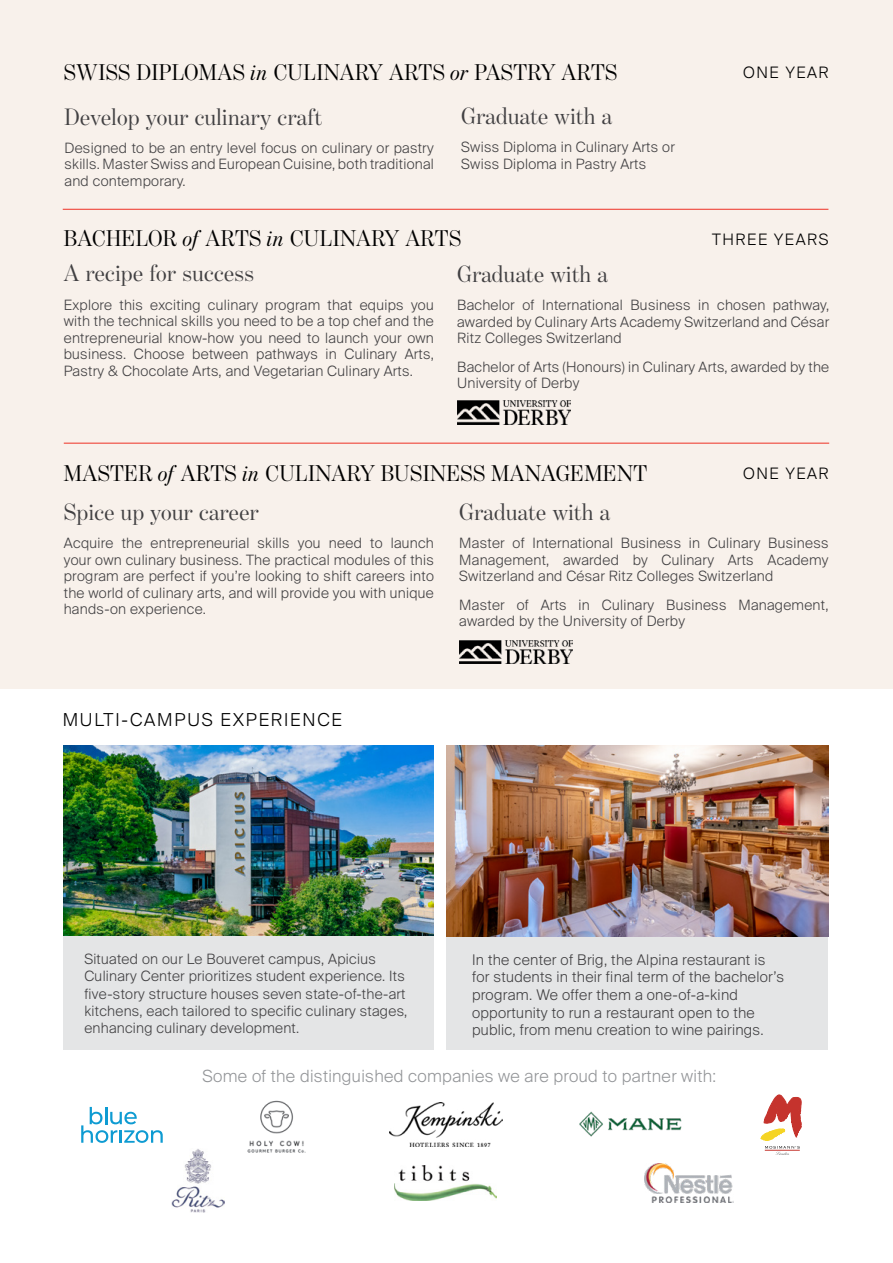
<style>
.page{position:relative;width:893px;height:1263px;background:#fff}
.page>*{position:absolute;margin:0;border:0;box-sizing:border-box;transform-origin:0 0}
.t1{font:24px "Benton Mod Disp";letter-spacing:.02em;color:#414042}
.t2{font:23.1px "Benton Mod Disp";letter-spacing:.015em;color:#000}
.t3{font:300 17.85px "Suisse Intl";letter-spacing:.1em;color:#000}
.t4{font:300 16.8px "Suisse Intl";letter-spacing:.02em;color:#939598}
.t5{font:300 15.75px "Suisse Intl";letter-spacing:.1em;color:#000}
.t6{font:300 14.7px/17.7px "Suisse Intl";letter-spacing:.02em;color:#414042}
.t7{font:300 14.25px/16.5px "Suisse Intl";letter-spacing:.02em;color:#414042;text-align:justify}
.s1{font-style:italic}
</style>
<div class="page">
<img style="left:64px;top:745px;width:370px;height:191px">
<div style="left:0;top:0;width:893px;height:688px;background:#f8f1eb"></div>
<div style="left:446px;top:936px;width:382px;height:113px;background:#e4e5e6"></div>
<div style="left:64px;top:936px;width:370px;height:113px;background:#e4e5e6"></div>
<hr style="left:64px;top:443px;width:765px;height:1px;background:#ee3124">
<hr style="left:63px;top:209px;width:765px;height:1px;background:#ee3124">
<img style="left:446px;top:745px;width:382px;height:191px">
<svg style="left:81px;top:1107px;width:82px;height:36px"></svg>
<img style="left:390px;top:1103px;width:112px;height:44px">
<img style="left:579px;top:1111px;width:103px;height:26px">
<svg style="left:761px;top:1095px;width:41px;height:60px"></svg>
<img style="left:172px;top:1149px;width:52px;height:63px">
<img style="left:394px;top:1165px;width:102px;height:35px">
<img style="left:644px;top:1163px;width:89px;height:39px">
<img style="left:247px;top:1100px;width:59px;height:53px">
<img style="left:457px;top:401px;width:113px;height:23px">
<img style="left:459px;top:640px;width:113px;height:23px">
<h2 class="t2" style="left:64px;top:59px;width:555px">SWISS DIPLOMAS <span class="s1">in</span> CULINARY ARTS <span class="s1">or</span> PASTRY ARTS</h2>
<h1 class="t1" style="left:65px;top:103px;width:259px">Develop your culinary craft</h1>
<p class="t7" style="left:65px;top:140px;width:371px">Designed to be an entry level focus on culinary or pastry skills. Master Swiss and European Cuisine, both traditional and contemporary.</p>
<h1 class="t1" style="left:461px;top:103px;width:152px">Graduate with a</h1>
<p class="t7" style="left:461px;top:139px;width:215px">Swiss Diploma in Culinary Arts or<br>Swiss Diploma in Pastry Arts</p>
<h2 class="t2" style="left:64px;top:226px;width:399px">BACHELOR <span class="s1">of</span> ARTS <span class="s1">in</span> CULINARY ARTS</h2>
<p class="t5" style="left:743px;top:64px;width:87px">ONE YEAR</p>
<p class="t5" style="left:712px;top:231px;width:118px">THREE YEARS</p>
<h1 class="t1" style="left:64px;top:260px;width:192px">A recipe for success</h1>
<p class="t7" style="left:64px;top:297px;width:372px">Explore this exciting culinary program that equips you with the technical skills you need to be a top chef and the entrepreneurial know-how you need to launch your own business. Choose between pathways in Culinary Arts, Pastry &amp; Chocolate Arts, and Vegetarian Culinary Arts.</p>
<h1 class="t1" style="left:457px;top:261px;width:152px">Graduate with a</h1>
<p class="t7" style="left:457px;top:297px;width:374px">Bachelor of International Business in chosen pathway, awarded by Culinary Arts Academy Switzerland and César Ritz Colleges Switzerland</p>
<p class="t7" style="left:457px;top:358px;width:374px">Bachelor of Arts (Honours) in Culinary Arts, awarded by the<br>University of Derby</p>
<h2 class="t2" style="left:64px;top:460px;width:585px">MASTER <span class="s1">of</span> ARTS <span class="s1">in</span> CULINARY BUSINESS MANAGEMENT</h2>
<p class="t5" style="left:743px;top:465px;width:87px">ONE YEAR</p>
<h1 class="t1" style="left:64px;top:499px;width:196px">Spice up your career</h1>
<p class="t7" style="left:64px;top:535px;width:372px">Acquire the entrepreneurial skills you need to launch your own culinary business. The practical modules of this program are perfect if you’re looking to shift careers into the world of culinary arts, and will provide you with unique hands-on experience.</p>
<h1 class="t1" style="left:459px;top:498px;width:152px">Graduate with a</h1>
<p class="t7" style="left:459px;top:535px;width:371px">Master of International Business in Culinary Business Management, awarded by Culinary Arts Academy Switzerland and César Ritz Colleges Switzerland</p>
<p class="t7" style="left:459px;top:596px;width:371px">Master of Arts in Culinary Business Management, awarded by the University of Derby</p>
<p class="t3" style="left:63px;top:709px;width:281px">MULTI-CAMPUS EXPERIENCE</p>
<p class="t7" style="left:84px;top:951px;width:324px;line-height:17.1px;text-align:left">Situated on our Le Bouveret campus, Apicius Culinary Center prioritizes student experience. Its five-story structure houses seven state-of-the-art kitchens, each tailored to specific culinary stages, enhancing culinary development.</p>
<p class="t6" style="left:472px;top:951px;width:314px">In the center of Brig, the Alpina restaurant is for students in their final term of the bachelor’s program. We offer them a one-of-a-kind opportunity to run a restaurant open to the public, from menu creation to wine pairings.</p>
<p class="t4" style="left:202px;top:1066px;width:515px">Some of the distinguished companies we are proud to partner with:</p>
</div>
